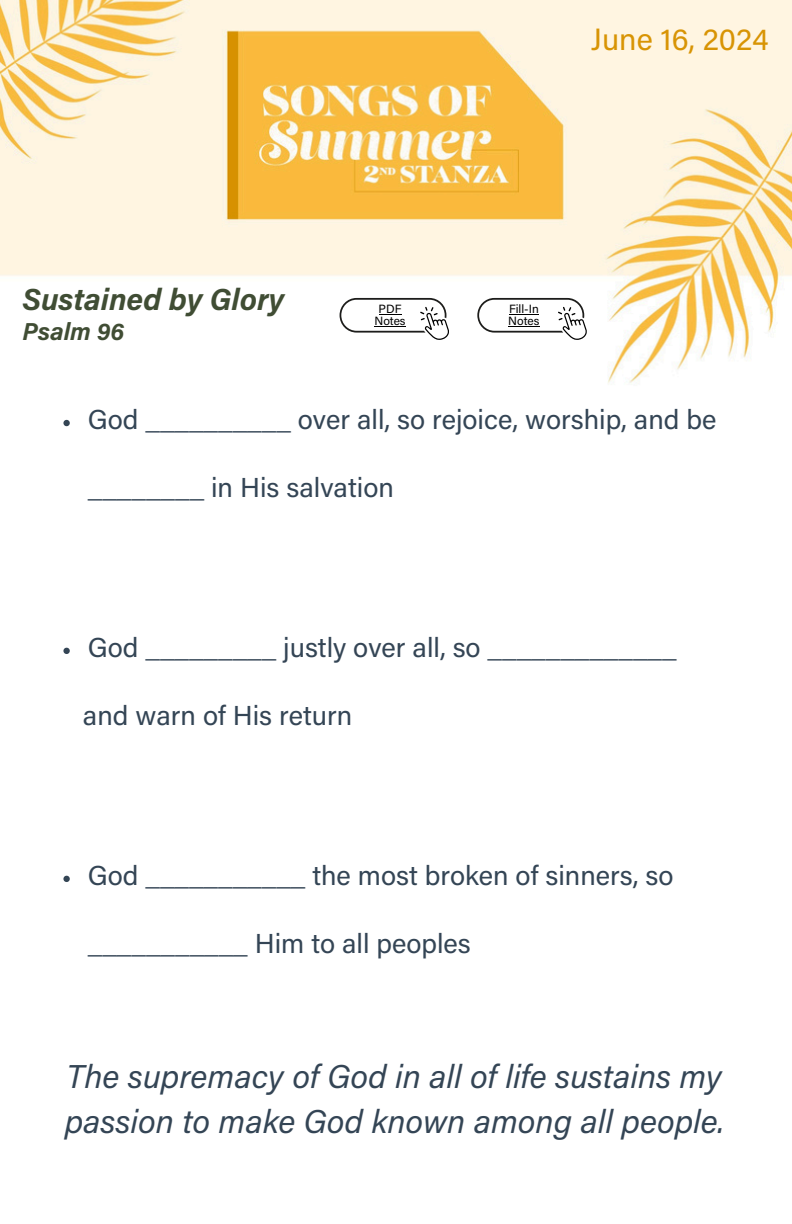
<style>
.page{position:relative;width:792px;height:1224px;background:#fff}
.page>*{position:absolute;margin:0;border:0;box-sizing:border-box;transform-origin:0 0}
.t1{font:italic 33px/45px "Acumin Pro";color:#344555}
.t2{font:30.8px "Acumin Pro";color:#d89404}
.t3{font:italic 700 30.6px "Acumin Pro";color:#404d34}
.t4{font:27.4px "Acumin Pro";color:#344555}
.t5{font:italic 700 24.6px "Acumin Pro";color:#404d34}
.t6{font:12px "Acumin Pro";color:#000}
</style>
<div class="page">
<img style="left:0;top:0;width:792px;height:876px">
<svg style="left:63px;top:420px;width:7px;height:6px"></svg>
<svg style="left:63px;top:648px;width:7px;height:6px"></svg>
<svg style="left:63px;top:876px;width:7px;height:6px"></svg>
<svg style="left:477px;top:298px;width:110px;height:42px"></svg>
<hr style="left:509px;top:314px;width:30px;height:1px;background:#000">
<hr style="left:508px;top:326px;width:32px;height:1px;background:#000">
<svg style="left:340px;top:298px;width:109px;height:42px"></svg>
<hr style="left:374px;top:326px;width:32px;height:1px;background:#000">
<h1 class="t3" style="left:22px;top:288px;width:263px">Sustained by Glory</h1>
<h1 class="t5" style="left:22px;top:322px;width:104px">Psalm 96</h1>
<p class="t6" style="left:379px;top:304px;width:24px">PDF</p>
<p class="t6" style="left:374px;top:316px;width:33px">Notes</p>
<h2 class="t2" style="left:591px;top:28px;width:180px">June 16, 2024</h2>
<p class="t6" style="left:509px;top:304px;width:31px">Fill-In</p>
<p class="t6" style="left:508px;top:316px;width:33px">Notes</p>
<p class="t4" style="left:88px;top:409px;width:630px">God __________ over all, so rejoice, worship, and be</p>
<p class="t4" style="left:88px;top:477px;width:308px">________ in His salvation</p>
<p class="t4" style="left:88px;top:637px;width:590px">God _________ justly over all, so _____________</p>
<p class="t4" style="left:83px;top:705px;width:271px">and warn of His return</p>
<p class="t4" style="left:88px;top:865px;width:587px">God ___________ the most broken of sinners, so</p>
<p class="t4" style="left:88px;top:933px;width:385px">___________ Him to all peoples</p>
<p class="t1" style="left:65px;top:1058px;width:661px">The supremacy of God in all of life sustains my passion to make God known among all people.</p>
</div>
